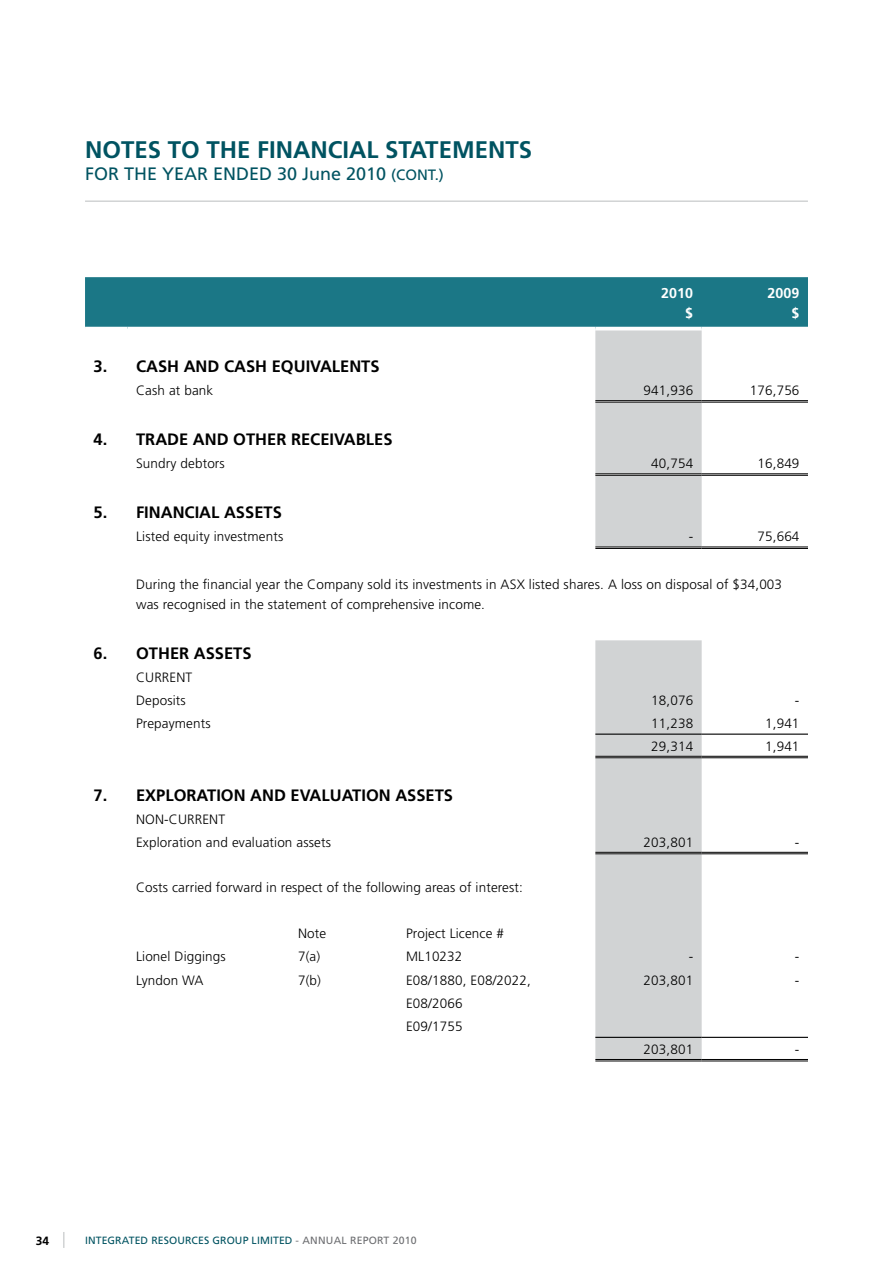
<style>
.page{position:relative;width:893px;height:1263px;background:#fff}
.page>*{position:absolute;margin:0;border:0;box-sizing:border-box;transform-origin:0 0}
.t1{font:700 24px "Frutiger";color:#005361}
.t2{font:18px "Frutiger";color:#005361}
.t3{font:700 16.5px "Frutiger";color:#000}
.t4{font:700 14.25px/19.5px "Frutiger";letter-spacing:.01em;color:#fff;text-align:right}
.t5{font:300 13.5px/23px "Frutiger";letter-spacing:.01em;color:#000}
.t6{font:700 12px "Frutiger";color:#000}
.t7{font:10.5px "Frutiger";letter-spacing:.01em;color:#005361}
.s1{font-size:15px}
.s2{color:#6d6e71}
</style>
<div class="page">
<svg style="left:63px;top:1232px;width:2px;height:16px"></svg>
<hr style="left:85px;top:200px;width:723px;height:2px;background:#d1d3d4">
<div style="left:85px;top:277px;width:723px;height:50px;background:#1b7786"></div>
<svg style="left:595px;top:330px;width:107px;height:729px;background:#d6d8d9"></svg>
<hr style="left:595px;top:400px;width:107px;height:2px;background:#fff">
<hr style="left:595px;top:473px;width:107px;height:3px;background:#fff">
<hr style="left:595px;top:1059px;width:107px;height:1px;background:#000">
<hr style="left:595px;top:1060px;width:107px;height:1px;background:#000">
<hr style="left:702px;top:1059px;width:106px;height:1px;background:#000">
<hr style="left:702px;top:1060px;width:106px;height:1px;background:#000">
<hr style="left:595px;top:400px;width:107px;height:1px;background:#000">
<hr style="left:595px;top:402px;width:107px;height:1px;background:#000">
<hr style="left:702px;top:400px;width:106px;height:1px;background:#000">
<hr style="left:702px;top:402px;width:106px;height:1px;background:#000">
<hr style="left:595px;top:473px;width:107px;height:1px;background:#000">
<hr style="left:595px;top:475px;width:107px;height:1px;background:#000">
<hr style="left:702px;top:473px;width:106px;height:1px;background:#000">
<hr style="left:702px;top:475px;width:106px;height:1px;background:#000">
<hr style="left:595px;top:547px;width:107px;height:1px;background:#000">
<hr style="left:595px;top:548px;width:107px;height:1px;background:#000">
<hr style="left:702px;top:547px;width:106px;height:1px;background:#000">
<hr style="left:702px;top:548px;width:106px;height:1px;background:#000">
<hr style="left:595px;top:756px;width:107px;height:1px;background:#000">
<hr style="left:595px;top:757px;width:107px;height:1px;background:#000">
<hr style="left:702px;top:756px;width:106px;height:1px;background:#000">
<hr style="left:702px;top:757px;width:106px;height:1px;background:#000">
<hr style="left:595px;top:852px;width:107px;height:1px;background:#000">
<hr style="left:595px;top:853px;width:107px;height:1px;background:#000">
<hr style="left:702px;top:852px;width:106px;height:1px;background:#000">
<hr style="left:702px;top:853px;width:106px;height:1px;background:#000">
<hr style="left:595px;top:1037px;width:107px;height:1px;background:#000">
<hr style="left:702px;top:1037px;width:106px;height:1px;background:#000">
<hr style="left:595px;top:733px;width:107px;height:2px;background:#000">
<hr style="left:702px;top:733px;width:106px;height:2px;background:#000">
<h1 class="t1" style="left:85px;top:136px;width:448px">NOTES TO THE FINANCIAL STATEMENTS</h1>
<h2 class="t2" style="left:85px;top:163px;width:360px">FOR THE YEAR ENDED 30 June 2010 <span class="s1">(CONT.)</span></h2>
<p class="t4" style="left:661px;top:284px;width:34px">2010 $</p>
<p class="t4" style="left:767px;top:284px;width:34px">2009 $</p>
<p class="t3" style="left:94px;top:357px;width:288px">3. CASH AND CASH EQUIVALENTS</p>
<p class="t5" style="left:136px;top:379px;width:79px">Cash at bank</p>
<p class="t5" style="left:644px;top:379px;width:51px">941,936</p>
<p class="t5" style="left:750px;top:379px;width:51px">176,756</p>
<p class="t3" style="left:94px;top:430px;width:300px">4. TRADE AND OTHER RECEIVABLES</p>
<p class="t5" style="left:136px;top:452px;width:90px">Sundry debtors</p>
<p class="t5" style="left:651px;top:452px;width:43px">40,754</p>
<p class="t5" style="left:757px;top:452px;width:43px">16,849</p>
<p class="t3" style="left:94px;top:503px;width:190px">5. FINANCIAL ASSETS</p>
<p class="t5" style="left:136px;top:525px;width:149px">Listed equity investments</p>
<p class="t5" style="left:689px;top:525px;width:6px">‑</p>
<p class="t5" style="left:757px;top:525px;width:43px">75,664</p>
<p class="t5" style="left:136px;top:575px;width:648px;line-height:19.5px">During the financial year the Company sold its investments in ASX listed shares. A loss on disposal of $34,003 was recognised in the statement of comprehensive income.</p>
<p class="t3" style="left:94px;top:644px;width:160px">6. OTHER ASSETS</p>
<p class="t5" style="left:136px;top:666px;width:58px">CURRENT<br>Deposits</p>
<p class="t5" style="left:651px;top:689px;width:43px">18,076</p>
<p class="t5" style="left:795px;top:689px;width:6px">‑</p>
<p class="t5" style="left:136px;top:712px;width:76px">Prepayments</p>
<p class="t5" style="left:651px;top:712px;width:43px">11,238</p>
<p class="t5" style="left:765px;top:712px;width:36px">1,941</p>
<p class="t5" style="left:651px;top:735px;width:43px">29,314</p>
<p class="t5" style="left:765px;top:735px;width:36px">1,941</p>
<p class="t3" style="left:94px;top:785px;width:361px">7. EXPLORATION AND EVALUATION ASSETS</p>
<p class="t5" style="left:136px;top:808px;width:196px">NON‑CURRENT<br>Exploration and evaluation assets</p>
<p class="t5" style="left:644px;top:831px;width:51px">203,801</p>
<p class="t5" style="left:795px;top:831px;width:6px">‑</p>
<p class="t5" style="left:136px;top:876px;width:388px">Costs carried forward in respect of the following areas of interest:</p>
<p class="t5" style="left:298px;top:922px;width:30px">Note</p>
<p class="t5" style="left:406px;top:922px;width:99px">Project Licence #</p>
<p class="t5" style="left:136px;top:945px;width:91px">Lionel Diggings</p>
<p class="t5" style="left:298px;top:945px;width:24px">7(a)</p>
<p class="t5" style="left:406px;top:945px;width:58px">ML10232</p>
<p class="t5" style="left:689px;top:945px;width:6px">‑</p>
<p class="t5" style="left:795px;top:945px;width:6px">‑</p>
<p class="t5" style="left:136px;top:969px;width:69px">Lyndon WA</p>
<p class="t5" style="left:298px;top:969px;width:24px">7(b)</p>
<p class="t5" style="left:406px;top:969px;width:126px">E08/1880, E08/2022,</p>
<p class="t5" style="left:644px;top:969px;width:51px">203,801</p>
<p class="t5" style="left:795px;top:969px;width:6px">‑</p>
<p class="t5" style="left:406px;top:992px;width:58px">E08/2066<br>E09/1755</p>
<p class="t5" style="left:644px;top:1038px;width:51px">203,801</p>
<p class="t5" style="left:795px;top:1038px;width:6px">‑</p>
<p class="t6" style="left:36px;top:1233px;width:15px">34</p>
<p class="t7" style="left:85px;top:1234px;width:333px">INTEGRATED RESOURCES GROUP LIMITED <span class="s2">‑ ANNUAL REPORT 2010</span></p>
</div>
